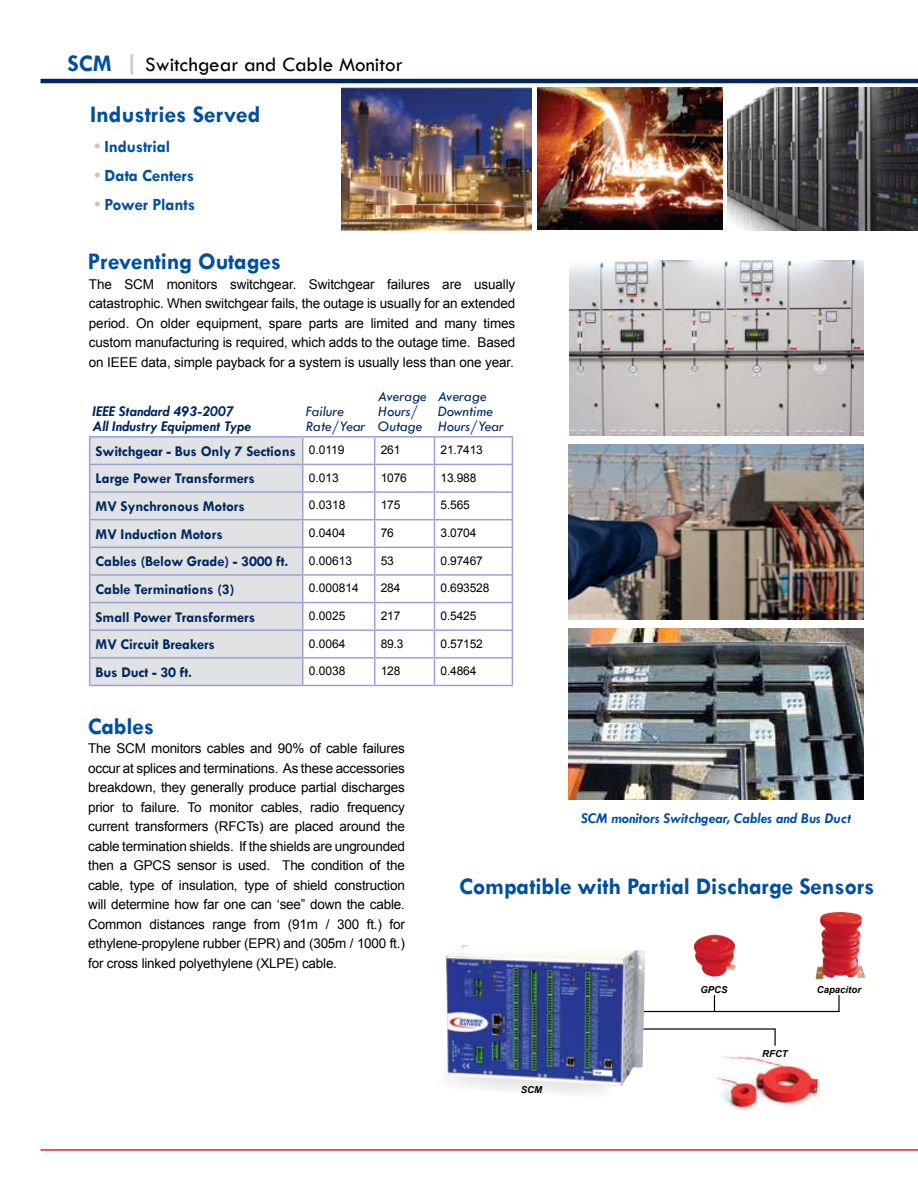
<style>
.page{position:relative;width:918px;height:1188px;background:#fff}
.page>*{position:absolute;margin:0;border:0;box-sizing:border-box;transform-origin:0 0}
.t1{font:700 24px "Tw Cen";letter-spacing:-.01em;color:#004fa3}
.t2{font:21px "Tw Cen";color:#000}
.t3{font:700 17.25px "Tw Cen";letter-spacing:-.01em;color:#004fa3}
.t4{font:700 15px "Tw Cen";letter-spacing:-.01em;color:#002762}
.t5{font:italic 15px/15px "Tw Cen";color:#002762}
.t6{font:italic 700 15px/15px "Tw Cen";color:#002762}
.t7{font:italic 700 15px "Tw Cen";color:#004fa3}
.t8{font:13.5px/19.5px "Arial";letter-spacing:-.01em;color:#000;text-align:justify}
.t9{font:12px "Arial";letter-spacing:-.01em;color:#000}
.t10{font:italic 700 9.6px "Arial";color:#000}
.s1{font-weight:700;font-size:24px;color:#004fa3}
.s2{font-weight:700;font-size:24px;color:#c6c8ca}
.s3{color:#c6c8ca}
.s4{font-family:"Arial";font-weight:400;font-size:12px;color:#000}
</style>
<div class="page">
<img style="left:342px;top:87px;width:190px;height:143px">
<img style="left:538px;top:88px;width:184px;height:142px">
<img style="left:728px;top:87px;width:190px;height:143px">
<hr style="left:40px;top:1149px;width:878px;height:2px;background:#d92231">
<hr style="left:40px;top:79px;width:878px;height:4px;background:#002762">
<img style="left:569px;top:260px;width:295px;height:176px">
<img style="left:569px;top:444px;width:294px;height:176px">
<img style="left:569px;top:629px;width:294px;height:171px">
<img style="left:715px;top:1056px;width:106px;height:54px">
<svg style="left:774px;top:1030px;width:2px;height:16px"></svg>
<svg style="left:838px;top:995px;width:2px;height:16px"></svg>
<svg style="left:714px;top:995px;width:1px;height:16px"></svg>
<hr style="left:595px;top:1028px;width:181px;height:2px;background:#000">
<hr style="left:597px;top:1011px;width:243px;height:1px;background:#000">
<svg style="left:471px;top:1086px;width:136px;height:8px"></svg>
<img style="left:693px;top:934px;width:43px;height:43px">
<img style="left:815px;top:912px;width:51px;height:67px">
<img style="left:445px;top:945px;width:200px;height:141px">
<div style="left:90px;top:438px;width:212px;height:247px;background:#e1e2e3"></div>
<hr style="left:89px;top:436px;width:214px;height:2px;background:#99a2d2">
<hr style="left:303px;top:436px;width:72px;height:2px;background:#99a2d2">
<hr style="left:375px;top:436px;width:59px;height:2px;background:#99a2d2">
<hr style="left:434px;top:436px;width:79px;height:2px;background:#99a2d2">
<hr style="left:89px;top:464px;width:214px;height:1px;background:#99a2d2">
<hr style="left:303px;top:464px;width:72px;height:1px;background:#99a2d2">
<hr style="left:375px;top:464px;width:59px;height:1px;background:#99a2d2">
<hr style="left:434px;top:464px;width:79px;height:1px;background:#99a2d2">
<hr style="left:89px;top:491px;width:214px;height:2px;background:#99a2d2">
<hr style="left:303px;top:491px;width:72px;height:2px;background:#99a2d2">
<hr style="left:375px;top:491px;width:59px;height:2px;background:#99a2d2">
<hr style="left:434px;top:491px;width:79px;height:2px;background:#99a2d2">
<hr style="left:89px;top:519px;width:214px;height:1px;background:#99a2d2">
<hr style="left:303px;top:519px;width:72px;height:1px;background:#99a2d2">
<hr style="left:375px;top:519px;width:59px;height:1px;background:#99a2d2">
<hr style="left:434px;top:519px;width:79px;height:1px;background:#99a2d2">
<hr style="left:89px;top:547px;width:214px;height:1px;background:#99a2d2">
<hr style="left:303px;top:547px;width:72px;height:1px;background:#99a2d2">
<hr style="left:375px;top:547px;width:59px;height:1px;background:#99a2d2">
<hr style="left:434px;top:547px;width:79px;height:1px;background:#99a2d2">
<hr style="left:89px;top:574px;width:214px;height:2px;background:#99a2d2">
<hr style="left:303px;top:574px;width:72px;height:2px;background:#99a2d2">
<hr style="left:375px;top:574px;width:59px;height:2px;background:#99a2d2">
<hr style="left:434px;top:574px;width:79px;height:2px;background:#99a2d2">
<hr style="left:89px;top:602px;width:214px;height:1px;background:#99a2d2">
<hr style="left:303px;top:602px;width:72px;height:1px;background:#99a2d2">
<hr style="left:375px;top:602px;width:59px;height:1px;background:#99a2d2">
<hr style="left:434px;top:602px;width:79px;height:1px;background:#99a2d2">
<hr style="left:89px;top:629px;width:214px;height:2px;background:#99a2d2">
<hr style="left:303px;top:629px;width:72px;height:2px;background:#99a2d2">
<hr style="left:375px;top:629px;width:59px;height:2px;background:#99a2d2">
<hr style="left:434px;top:629px;width:79px;height:2px;background:#99a2d2">
<hr style="left:89px;top:657px;width:214px;height:2px;background:#99a2d2">
<svg style="left:89px;top:438px;width:1px;height:247px"></svg>
<hr style="left:303px;top:657px;width:72px;height:2px;background:#99a2d2">
<svg style="left:302px;top:438px;width:1px;height:247px"></svg>
<hr style="left:375px;top:657px;width:59px;height:2px;background:#99a2d2">
<svg style="left:374px;top:438px;width:1px;height:247px"></svg>
<hr style="left:434px;top:657px;width:79px;height:2px;background:#99a2d2">
<svg style="left:434px;top:438px;width:1px;height:247px"></svg>
<svg style="left:512px;top:438px;width:1px;height:247px"></svg>
<hr style="left:89px;top:685px;width:214px;height:1px;background:#99a2d2">
<hr style="left:303px;top:685px;width:72px;height:1px;background:#99a2d2">
<hr style="left:375px;top:685px;width:59px;height:1px;background:#99a2d2">
<hr style="left:434px;top:685px;width:79px;height:1px;background:#99a2d2">
<h2 class="t2" style="left:68px;top:51px;width:337px"><span class="s1">SCM</span> <span class="s2">|</span> Switchgear and Cable Monitor</h2>
<h1 class="t1" style="left:90px;top:100px;width:172px">Industries Served</h1>
<p class="t3" style="left:94px;top:136px;width:77px"><span class="s3">•</span> Industrial</p>
<p class="t3" style="left:94px;top:165px;width:101px"><span class="s3">•</span> Data Centers</p>
<p class="t3" style="left:94px;top:195px;width:102px"><span class="s3">•</span> Power Plants</p>
<h1 class="t1" style="left:88px;top:247px;width:195px">Preventing Outages</h1>
<p class="t8" style="left:89px;top:274px;width:428px">The SCM monitors switchgear. Switchgear failures are usually catastrophic. When switchgear fails, the outage is usually for an extended period. On older equipment, spare parts are limited and many times custom manufacturing is required, which adds to the outage time. Based on IEEE data, simple payback for a system is usually less than one year.</p>
<p class="t6" style="left:93px;top:404px;width:160px">IEEE Standard 493-2007<br>All Industry Equipment Type</p>
<p class="t5" style="left:306px;top:404px;width:61px">Failure<br>Rate/Year</p>
<p class="t5" style="left:378px;top:389px;width:50px">Average<br>Hours/<br>Outage</p>
<p class="t5" style="left:438px;top:389px;width:68px">Average<br>Downtime<br>Hours/Year</p>
<p class="t4" style="left:96px;top:442px;width:250px">Switchgear - Bus Only 7 Sections <span class="s4">0.0119</span></p>
<p class="t9" style="left:381px;top:442px;width:21px">261</p>
<p class="t9" style="left:440px;top:442px;width:44px">21.7413</p>
<p class="t4" style="left:96px;top:470px;width:161px">Large Power Transformers</p>
<p class="t9" style="left:309px;top:470px;width:32px">0.013</p>
<p class="t9" style="left:381px;top:470px;width:28px">1076</p>
<p class="t9" style="left:440px;top:470px;width:37px">13.988</p>
<p class="t4" style="left:96px;top:497px;width:151px">MV Synchronous Motors</p>
<p class="t9" style="left:309px;top:497px;width:38px">0.0318</p>
<p class="t9" style="left:381px;top:497px;width:21px">175</p>
<p class="t9" style="left:440px;top:497px;width:31px">5.565</p>
<p class="t4" style="left:96px;top:525px;width:129px">MV Induction Motors</p>
<p class="t9" style="left:309px;top:525px;width:38px">0.0404</p>
<p class="t9" style="left:381px;top:525px;width:15px">76</p>
<p class="t9" style="left:440px;top:525px;width:37px">3.0704</p>
<p class="t4" style="left:96px;top:553px;width:194px">Cables (Below Grade) - 3000 ft.</p>
<p class="t9" style="left:309px;top:553px;width:45px">0.00613</p>
<p class="t9" style="left:381px;top:553px;width:15px">53</p>
<p class="t9" style="left:440px;top:553px;width:44px">0.97467</p>
<p class="t4" style="left:96px;top:580px;width:140px">Cable Terminations (3)</p>
<p class="t9" style="left:309px;top:580px;width:52px">0.000814</p>
<p class="t9" style="left:381px;top:580px;width:21px">284</p>
<p class="t9" style="left:440px;top:580px;width:51px">0.693528</p>
<p class="t4" style="left:96px;top:608px;width:161px">Small Power Transformers</p>
<p class="t9" style="left:309px;top:608px;width:38px">0.0025</p>
<p class="t9" style="left:381px;top:608px;width:21px">217</p>
<p class="t9" style="left:440px;top:608px;width:37px">0.5425</p>
<p class="t4" style="left:96px;top:635px;width:121px">MV Circuit Breakers</p>
<p class="t9" style="left:309px;top:636px;width:38px">0.0064</p>
<p class="t9" style="left:381px;top:636px;width:24px">89.3</p>
<p class="t9" style="left:440px;top:636px;width:44px">0.57152</p>
<p class="t4" style="left:96px;top:663px;width:98px">Bus Duct - 30 ft.</p>
<p class="t9" style="left:309px;top:663px;width:38px">0.0038</p>
<p class="t9" style="left:381px;top:663px;width:21px">128</p>
<p class="t9" style="left:440px;top:663px;width:37px">0.4864</p>
<h1 class="t1" style="left:88px;top:712px;width:68px">Cables</h1>
<p class="t8" style="left:88px;top:739px;width:318px">The SCM monitors cables and 90% of cable failures occur at splices and terminations. As these accessories breakdown, they generally produce partial discharges prior to failure. To monitor cables, radio frequency current transformers (RFCTs) are placed around the cable termination shields. If the shields are ungrounded then a GPCS sensor is used. The condition of the cable, type of insulation, type of shield construction will determine how far one can ‘see” down the cable.<br>Common distances range from (91m / 300 ft.) for ethylene-propylene rubber (EPR) and (305m / 1000 ft.) for cross linked polyethylene (XLPE) cable.</p>
<p class="t7" style="left:581px;top:809px;width:272px">SCM monitors Switchgear, Cables and Bus Duct</p>
<h1 class="t1" style="left:459px;top:872px;width:417px">Compatible with Partial Discharge Sensors</h1>
<p class="t10" style="left:521px;top:1084px;width:23px">SCM</p>
<p class="t10" style="left:700px;top:983px;width:29px">GPCS</p>
<p class="t10" style="left:762px;top:1048px;width:27px">RFCT</p>
<p class="t10" style="left:817px;top:983px;width:46px">Capacitor</p>
</div>
